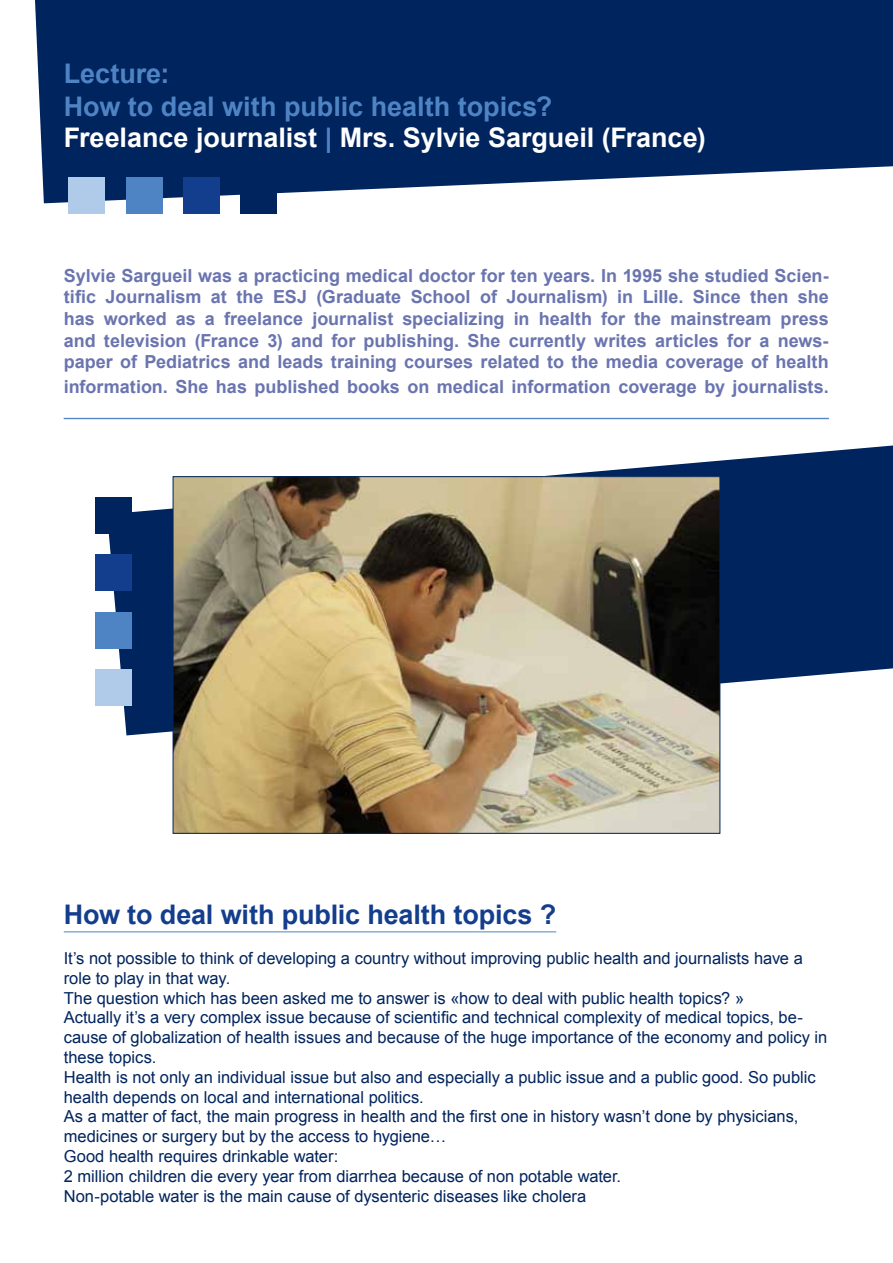
<style>
.page{position:relative;width:893px;height:1263px;background:#fff}
.page>*{position:absolute;margin:0;border:0;box-sizing:border-box;transform-origin:0 0}
.t1{font:700 27px/31.7px "Arial";color:#fff}
.t2{font:700 27px "Arial";letter-spacing:-.005em;color:#133d8d}
.t3{font:700 18px/21.6px "Arial";color:#6a74af;text-align:justify}
.t4{font:16.5px/19.8px "Arial";color:#00245d}
.s1{color:#4f84c4}
</style>
<div class="page">
<svg style="left:35px;top:0;width:858px;height:203px;background:#17386c"></svg>
<svg style="left:107px;top:445px;width:786px;height:290px;fill:#00245d"></svg>
<div style="left:96px;top:497px;width:36px;height:37px;background:#00245d"></div>
<div style="left:96px;top:555px;width:36px;height:36px;background:#133d8d"></div>
<div style="left:96px;top:612px;width:36px;height:36px;background:#4f84c4"></div>
<div style="left:96px;top:669px;width:36px;height:36px;background:#b0cbea"></div>
<div style="left:240px;top:177px;width:37px;height:37px;background:#00245d"></div>
<div style="left:183px;top:177px;width:36px;height:37px;background:#133d8d"></div>
<div style="left:126px;top:177px;width:36px;height:37px;background:#4f84c4"></div>
<div style="left:69px;top:177px;width:36px;height:37px;background:#b0cbea"></div>
<hr style="left:64px;top:418px;width:765px;height:1px;background:#4f84c4">
<hr style="left:64px;top:932px;width:492px;height:1px;background:#4f84c4">
<img style="left:175px;top:478px;width:543px;height:354px">
<h1 class="t1" style="left:64px;top:59px;width:643px"><span class="s1">Lecture:<br>How to deal with public health topics?<br></span>Freelance journalist <span class="s1">|</span> Mrs. Sylvie Sargueil (France)</h1>
<p class="t3" style="left:64px;top:265px;width:767px">Sylvie Sargueil was a practicing medical doctor for ten years. In 1995 she studied Scien&shy;tific Journalism at the ESJ (Graduate School of Journalism) in Lille. Since then she has worked as a freelance journalist specializing in health for the mainstream press and television (France 3) and for publishing. She currently writes articles for a news&shy;paper of Pediatrics and leads training courses related to the media coverage of health</p>
<p class="t3" style="left:64px;top:377px;width:766px">information. She has published books on medical information coverage by journalists.</p>
<h1 class="t2" style="left:64px;top:897px;width:494px">How to deal with public health topics ?</h1>
<p class="t4" style="left:64px;top:948px;width:765px">It’s not possible to think of developing a country without improving public health and journalists have a role to play in that way.<br>The question which has been asked me to answer is «how to deal with public health topics? »<br>Actually it’s a very complex issue because of scientific and technical complexity of medical topics, be&shy;cause of globalization of health issues and because of the huge importance of the economy and policy in these topics.<br>Health is not only an individual issue but also and especially a public issue and a public good. So public health depends on local and international politics.<br>As a matter of fact, the main progress in health and the first one in history wasn’t done by physicians, medicines or surgery but by the access to hygiene…<br>Good health requires drinkable water:<br>2 million children die every year from diarrhea because of non potable water.<br>Non-potable water is the main cause of dysenteric diseases like cholera</p>
</div>
